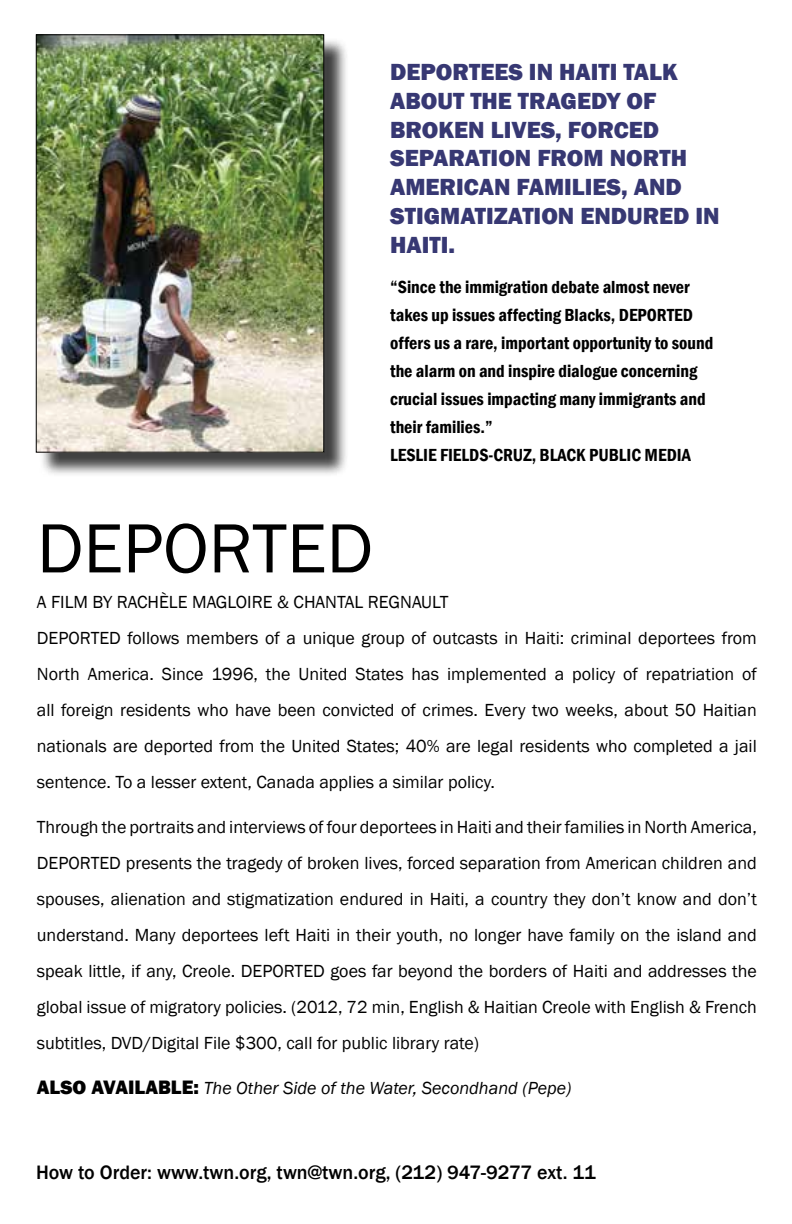
<style>
.page{position:relative;width:792px;height:1224px;background:#fff}
.page>*{position:absolute;margin:0;border:0;box-sizing:border-box;transform-origin:0 0}
.t1{font:72px "Franklin Gothic";color:#000}
.t2{font:800 24px/28.8px "Franklin Gothic";color:#373873}
.t3{font:500 20px "Franklin Gothic";color:#000}
.t4{font:18px/36px "Franklin Gothic";color:#000}
.t5{font:600 condensed 18px/28px "Franklin Gothic";color:#000}
.t6{font:italic 18px "Franklin Gothic";color:#000}
.s1{font-weight:800;font-style:normal;font-size:20px}
</style>
<div class="page">
<div style="left:39px;top:38px;width:310px;height:440px;background:#000;opacity:.75"></div>
<img style="left:38px;top:37px;width:284px;height:413px">
<div style="left:36px;top:35px;width:288px;height:417px;border:1px solid #000"></div>
<h2 class="t2" style="left:390px;top:58px;width:331px">DEPORTEES IN HAITI TALK<br>ABOUT THE TRAGEDY OF<br>BROKEN LIVES, FORCED<br>SEPARATION FROM NORTH<br>AMERICAN FAMILIES, AND<br>STIGMATIZATION ENDURED IN<br>HAITI.</h2>
<p class="t5" style="left:390px;top:273px;width:325px">“Since the immigration debate almost never takes up issues affecting Blacks, DEPORTED offers us a rare, important opportunity to sound the alarm on and inspire dialogue concerning crucial issues impacting many immigrants and their families.”<br>LESLIE FIELDS-CRUZ, BLACK PUBLIC MEDIA</p>
<h1 class="t1" style="left:37px;top:504px;width:338px">DEPORTED</h1>
<p class="t4" style="left:37px;top:585px;width:722px">A FILM BY RACHÈLE MAGLOIRE &amp; CHANTAL REGNAULT<br>DEPORTED follows members of a unique group of outcasts in Haiti: criminal deportees from North America. Since 1996, the United States has implemented a policy of repatriation of all foreign residents who have been convicted of crimes. Every two weeks, about 50 Haitian nationals are deported from the United States; 40% are legal residents who completed a jail sentence. To a lesser extent, Canada applies a similar policy.</p>
<p class="t4" style="left:37px;top:810px;width:722px;text-align:justify">Through the portraits and interviews of four deportees in Haiti and their families in North America, DEPORTED presents the tragedy of broken lives, forced separation from American children and spouses, alienation and stigmatization endured in Haiti, a country they don’t know and don’t understand. Many deportees left Haiti in their youth, no longer have family on the island and speak little, if any, Creole. DEPORTED goes far beyond the borders of Haiti and addresses the global issue of migratory policies. (2012, 72 min, English &amp; Haitian Creole with English &amp; French subtitles, DVD/Digital File $300, call for public library rate)</p>
<p class="t6" style="left:37px;top:1077px;width:536px"><span class="s1">ALSO AVAILABLE:</span> The Other Side of the Water, Secondhand (Pepe)</p>
<p class="t3" style="left:36px;top:1160px;width:561px">How to Order: www.twn.org, twn@twn.org, (212) 947-9277 ext. 11</p>
</div>
